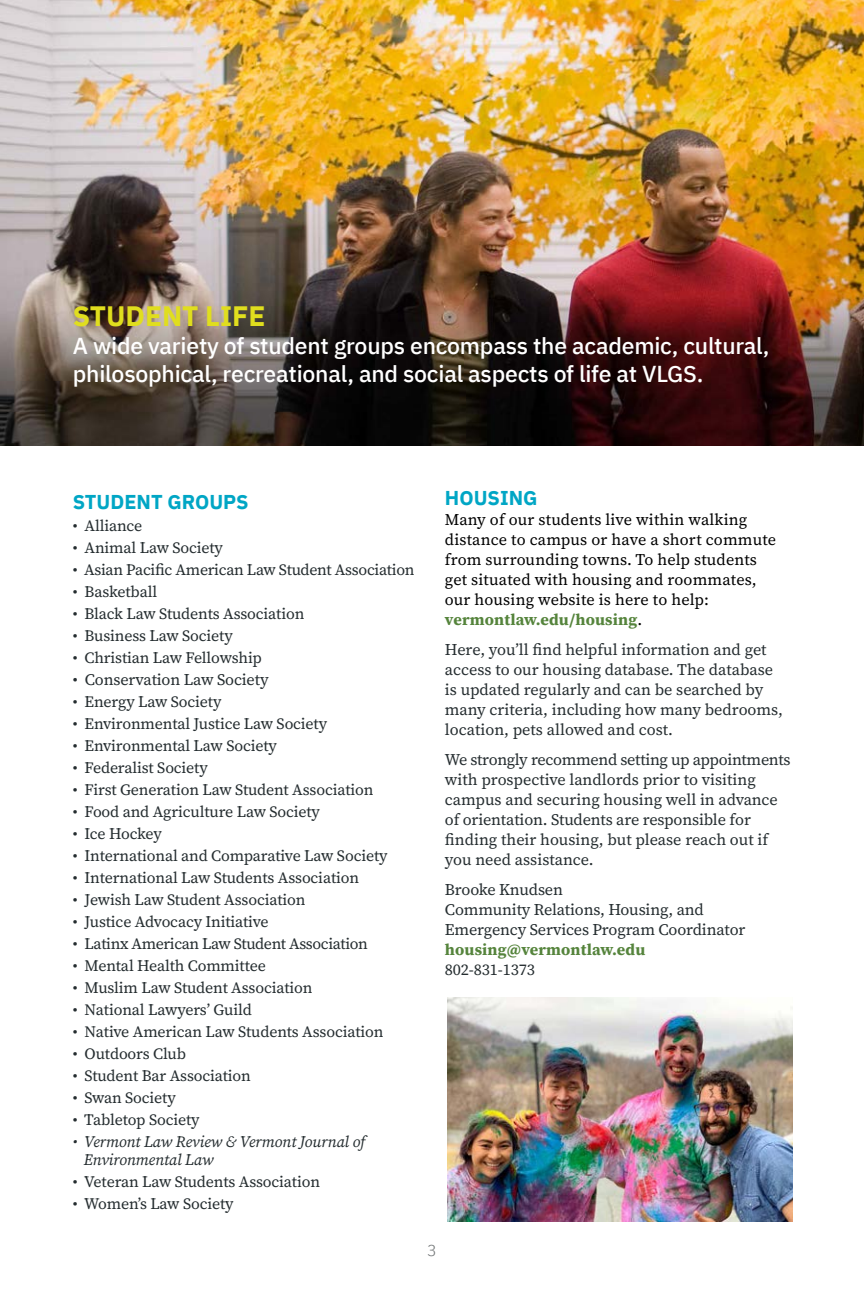
<style>
.page{position:relative;width:864px;height:1296px;background:#fff}
.page>*{position:absolute;margin:0;border:0;box-sizing:border-box;transform-origin:0 0}
.t1{font:700 28px "IBM Plex Sans";color:#e0de1e}
.t2{font:500 23px/28px "IBM Plex Sans";letter-spacing:-.01em;color:#fff}
.t3{font:700 20px "IBM Plex Sans";color:#00a6c5}
.t4{font:16px/20px "Source Serif 418 pt";letter-spacing:-.01em;color:#252d30}
.t5{font:16px/20px "Source Serif 418 pt";letter-spacing:.01em;color:#000}
.t6{font:700 16px "Source Serif 418 pt";letter-spacing:.01em;color:#55843c}
.t7{font:300 16px "IBM Plex Sans";color:#6e7273}
.t8{font:15.6px/22px "Source Serif 418 pt";letter-spacing:-.01em;color:#252d30}
.t9{font:italic 15.6px/18px "Source Serif 418 pt";letter-spacing:-.01em;color:#252d30}
.s1{font-weight:700;color:#55843c}
</style>
<div class="page">
<img style="left:447px;top:997px;width:346px;height:224px">
<img style="left:0;top:0;width:864px;height:445px">
<h1 class="t1" style="left:73px;top:300px;width:194px">STUDENT LIFE</h1>
<h2 class="t2" style="left:73px;top:333px;width:698px">A wide variety of student groups encompass the academic, cultural, philosophical, recreational, and social aspects of life at VLGS.</h2>
<p class="t3" style="left:73px;top:490px;width:177px">STUDENT GROUPS</p>
<p class="t8" style="left:73px;top:516px;width:152px">ï Alliance<br>ï Animal Law Society</p>
<p class="t8" style="left:73px;top:558px;width:343px">• Asian Pacific American Law Student Association ï Basketball<br>ï Black Law Students Association<br>ï Business Law Society<br>ï Christian Law Fellowship</p>
<p class="t4" style="left:73px;top:671px;width:197px">ï Conservation Law Society</p>
<p class="t8" style="left:73px;top:692px;width:316px">ï Energy Law Society<br>ï Environmental Justice Law Society<br>ï Environmental Law Society<br>ï Federalist Society<br>ï First Generation Law Student Association<br>ï Food and Agriculture Law Society<br>ï Ice Hockey<br>ï International and Comparative Law Society ï International Law Students Association<br>ï Jewish Law Student Association<br>ï Justice Advocacy Initiative<br>ï Latinx American Law Student Association<br>ï Mental Health Committee<br>ï Muslim Law Student Association</p>
<p class="t8" style="left:73px;top:998px;width:312px">• National Lawyers’ Guild<br>ï Native American Law Students Association ï Outdoors Club<br>ï Student Bar Association<br>ï Swan Society<br>ï Tabletop Society</p>
<p class="t9" style="left:84px;top:1134px;width:283px;text-indent:-11px">ï Vermont Law Review &amp; Vermont Journal of<br>Environmental Law</p>
<p class="t8" style="left:73px;top:1172px;width:249px">ï Veteran Law Students Association</p>
<p class="t8" style="left:73px;top:1192px;width:162px">• Women’s Law Society</p>
<p class="t3" style="left:445px;top:487px;width:94px">HOUSING</p>
<p class="t5" style="left:445px;top:511px;width:333px">Many of our students live within walking distance to campus or have a short commute from surrounding towns. To help students get situated with housing and roommates, our housing website is here to help: <span class="s1">vermontlaw.edu/housing</span>.</p>
<p class="t4" style="left:445px;top:640px;width:339px">Here, you’ll find helpful information and get access to our housing database. The database is updated regularly and can be searched by many criteria, including how many bedrooms, location, pets allowed and cost.</p>
<p class="t4" style="left:445px;top:751px;width:347px">We strongly recommend setting up appointments with prospective landlords prior to visiting campus and securing housing well in advance of orientation. Students are responsible for finding their housing, but please reach out if you need assistance.</p>
<p class="t4" style="left:445px;top:881px;width:302px">Brooke Knudsen<br>Community Relations, Housing, and<br>Emergency Services Program Coordinator</p>
<p class="t6" style="left:445px;top:944px;width:202px">housing@vermontlaw.edu</p>
<p class="t4" style="left:445px;top:961px;width:91px">802-831-1373</p>
<p class="t7" style="left:427px;top:1241px;width:11px">3</p>
</div>
